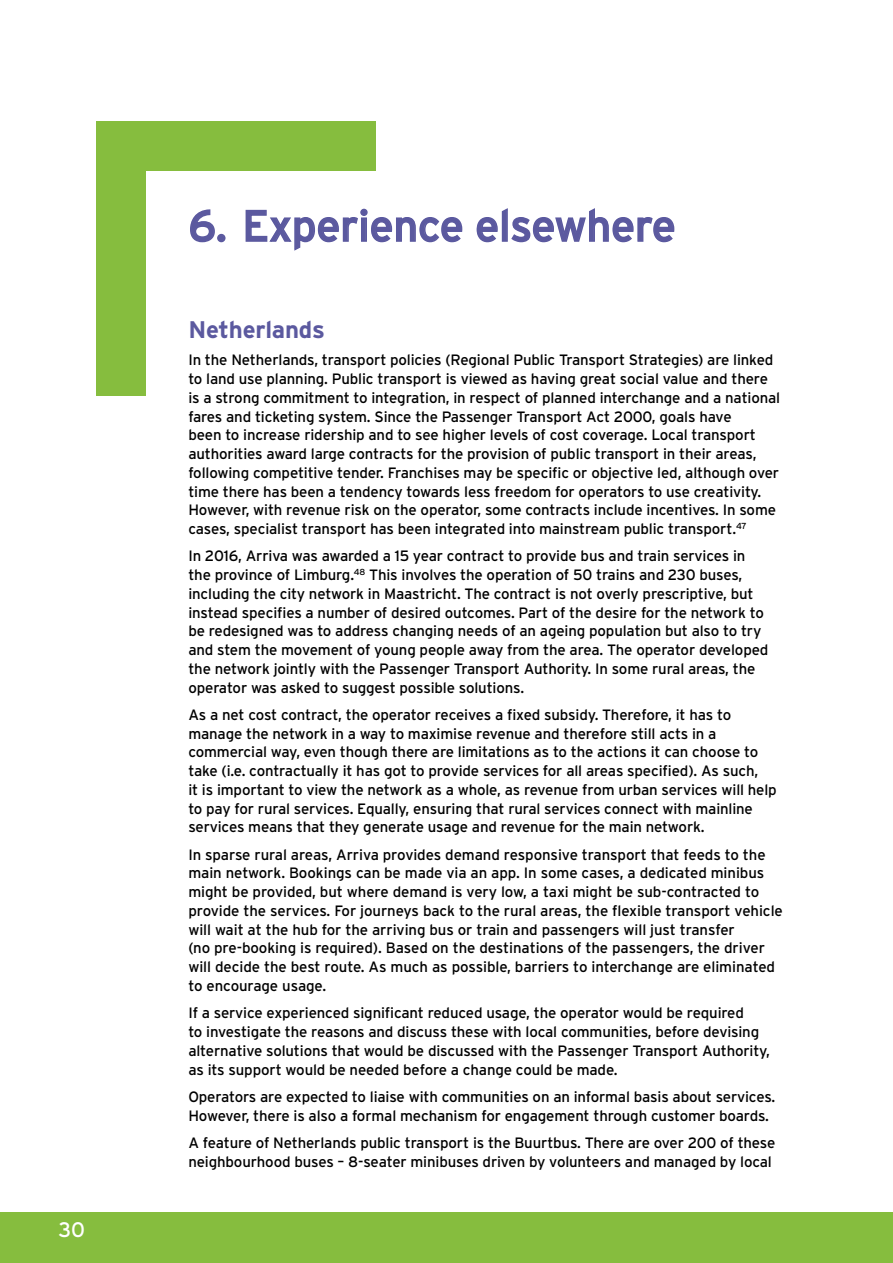
<style>
.page{position:relative;width:893px;height:1263px;background:#fff}
.page>*{position:absolute;margin:0;border:0;box-sizing:border-box;transform-origin:0 0}
.t1{font:43.5px "Interstate";letter-spacing:-.005em;color:#5b599f}
.t2{font:700 24px "Interstate";letter-spacing:-.01em;color:#5b599f}
.t3{font:21px "Interstate";color:#fff}
.t4{font:15px/18.8px "Interstate";letter-spacing:-.01em;color:#000}
</style>
<div class="page">
<div style="left:0;top:1212px;width:893px;height:51px;background:#86bd3e"></div>
<svg style="left:190px;top:209px;width:25px;height:34px"></svg>
<div style="left:217px;top:234px;width:9px;height:8px;border:2px solid #5b599f;border-radius:50%"></div>
<svg style="left:245px;top:208px;width:218px;height:43px"></svg>
<svg style="left:476px;top:208px;width:199px;height:35px"></svg>
<div style="left:97px;top:121px;width:49px;height:275px;background:#86bd3e"></div>
<div style="left:97px;top:121px;width:279px;height:50px;background:#86bd3e"></div>
<h3 class="t3" style="left:59px;top:1217px;width:28px">30</h3>
<h1 class="t1" style="left:188px;top:199px;width:489px">6. Experience elsewhere</h1>
<h2 class="t2" style="left:188px;top:315px;width:138px">Netherlands</h2>
<p class="t4" style="left:188px;top:351px;width:593px">In the Netherlands, transport policies (Regional Public Transport Strategies) are linked to land use planning. Public transport is viewed as having great social value and there is a strong commitment to integration, in respect of planned interchange and a national fares and ticketing system. Since the Passenger Transport Act 2000, goals have<br>been to increase ridership and to see higher levels of cost coverage. Local transport authorities award large contracts for the provision of public transport in their areas, following competitive tender. Franchises may be specific or objective led, although over time there has been a tendency towards less freedom for operators to use creativity.<br>However, with revenue risk on the operator, some contracts include incentives. In some cases, specialist transport has been integrated into mainstream public transport.<sup>47</sup></p>
<p class="t4" style="left:188px;top:547px;width:582px">In 2016, Arriva was awarded a 15 year contract to provide bus and train services in the province of Limburg.<sup>48</sup> This involves the operation of 50 trains and 230 buses, including the city network in Maastricht. The contract is not overly prescriptive, but instead specifies a number of desired outcomes. Part of the desire for the network to be redesigned was to address changing needs of an ageing population but also to try and stem the movement of young people away from the area. The operator developed the network jointly with the Passenger Transport Authority. In some rural areas, the operator was asked to suggest possible solutions.</p>
<p class="t4" style="left:188px;top:705px;width:590px">As a net cost contract, the operator receives a fixed subsidy. Therefore, it has to manage the network in a way to maximise revenue and therefore still acts in a commercial way, even though there are limitations as to the actions it can choose to take (i.e. contractually it has got to provide services for all areas specified). As such,<br>it is important to view the network as a whole, as revenue from urban services will help to pay for rural services. Equally, ensuring that rural services connect with mainline services means that they generate usage and revenue for the main network.</p>
<p class="t4" style="left:188px;top:845px;width:596px">In sparse rural areas, Arriva provides demand responsive transport that feeds to the main network. Bookings can be made via an app. In some cases, a dedicated minibus might be provided, but where demand is very low, a taxi might be sub-contracted to provide the services. For journeys back to the rural areas, the flexible transport vehicle will wait at the hub for the arriving bus or train and passengers will just transfer<br>(no pre-booking is required). Based on the destinations of the passengers, the driver will decide the best route. As much as possible, barriers to interchange are eliminated to encourage usage.</p>
<p class="t4" style="left:188px;top:1003px;width:583px">If a service experienced significant reduced usage, the operator would be required<br>to investigate the reasons and discuss these with local communities, before devising alternative solutions that would be discussed with the Passenger Transport Authority, as its support would be needed before a change could be made.</p>
<p class="t4" style="left:188px;top:1087px;width:588px">Operators are expected to liaise with communities on an informal basis about services.<br>However, there is also a formal mechanism for engagement through customer boards.</p>
<p class="t4" style="left:188px;top:1133px;width:589px">A feature of Netherlands public transport is the Buurtbus. There are over 200 of these neighbourhood buses – 8-seater minibuses driven by volunteers and managed by local</p>
</div>
